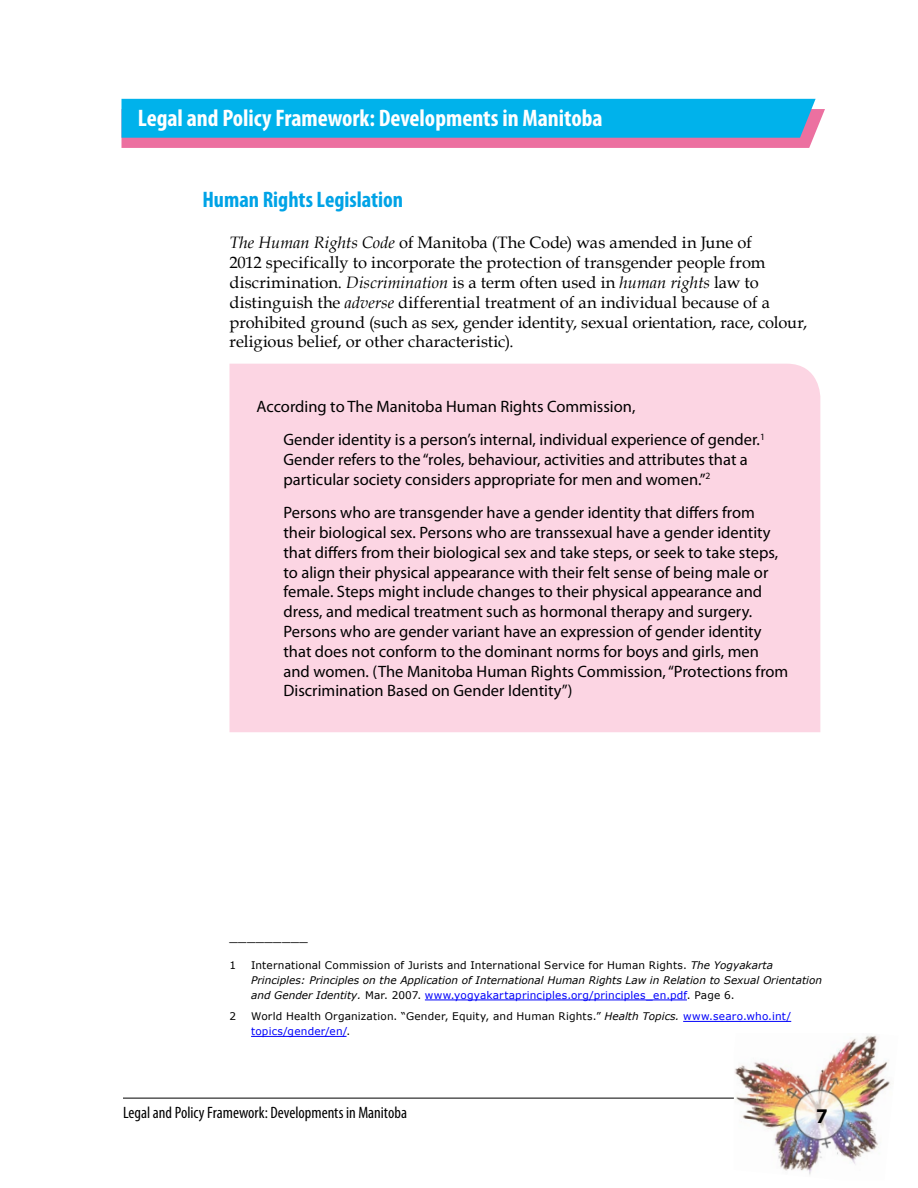
<style>
.page{position:relative;width:918px;height:1188px;background:#fff}
.page>*{position:absolute;margin:0;border:0;box-sizing:border-box;transform-origin:0 0}
.Head_A{font:700 condensed 24px "Myriad Pro";color:#fff}
.Head_B{font:700 condensed 22.5px "Myriad Pro";color:#00a3e6}
.t1{font:700 21px "Myriad Pro";color:#000}
.t2{font:16.5px/19.8px "Myriad Pro";color:#000}
.Paragraph___12{font:16.5px/19.8px "Book Antiqua";color:#000}
.t3{font:condensed 16.5px "Myriad Pro";color:#000}
.Copyright_Paragraph{font:italic 10.5px/15px "Verdana";color:#000}
.Copyright_Paragraph-2{font:10.5px/15px "Verdana";letter-spacing:.02em;color:#000}
.s1{font-style:italic}
.s2{font-style:normal}
.s3{font-style:normal;color:#0000fa}
.s4{color:#0000fa}
</style>
<div class="page">
<hr style="left:123px;top:1098px;width:702px;height:1px;background:#000">
<img style="left:734px;top:1035px;width:157px;height:140px">
<svg style="left:122px;top:98px;width:703px;height:50px;background:#39a6db"></svg>
<hr style="left:425px;top:1000px;width:262px;height:1px;background:#0000fa">
<hr style="left:683px;top:1021px;width:108px;height:1px;background:#0000fa">
<hr style="left:251px;top:1036px;width:96px;height:1px;background:#0000fa">
<div style="left:230px;top:364px;width:590px;height:368px;background:#fcd5e3"></div>
<h1 class="Head_A" style="left:138px;top:103px;width:467px">Legal and Policy Framework: Developments in Manitoba</h1>
<h2 class="Head_B" style="left:202px;top:185px;width:202px">Human Rights Legislation</h2>
<p class="Paragraph___12" style="left:230px;top:233px;width:579px"><span class="s1">The Human Rights Code</span> of Manitoba (The Code) was amended in June of<br>2012 specifically to incorporate the protection of transgender people from discrimination. <span class="s1">Discrimination</span> is a term often used in <span class="s1">human rights</span> law to distinguish the <span class="s1">adverse</span> differential treatment of an individual because of a prohibited ground (such as sex, gender identity, sexual orientation, race, colour, religious belief, or other characteristic).</p>
<p class="t2" style="left:283px;top:389px;width:483px;line-height:33.3px;text-indent:-27px">According to The Manitoba Human Rights Commission,<br>Gender identity is a person’s internal, individual experience of gender.<sup>1</sup></p>
<p class="t2" style="left:283px;top:449px;width:466px">Gender refers to the “roles, behaviour, activities and attributes that a particular society considers appropriate for men and women.”<sup>2</sup></p>
<p class="t2" style="left:284px;top:502px;width:506px">Persons who are transgender have a gender identity that differs from their biological sex. Persons who are transsexual have a gender identity that differs from their biological sex and take steps, or seek to take steps, to align their physical appearance with their felt sense of being male or female. Steps might include changes to their physical appearance and dress, and medical treatment such as hormonal therapy and surgery.<br>Persons who are gender variant have an expression of gender identity that does not conform to the dominant norms for boys and girls, men and women. (The Manitoba Human Rights Commission, “Protections from Discrimination Based on Gender Identity”)</p>
<p class="Paragraph___12" style="left:230px;top:925px;width:80px">_________</p>
<p class="Copyright_Paragraph-2" style="left:230px;top:958px;width:8px">1</p>
<p class="Copyright_Paragraph" style="left:251px;top:958px;width:572px"><span class="s2">International Commission of Jurists and International Service for Human Rights.</span> The Yogyakarta<br>Principles: Principles on the Application of International Human Rights Law in Relation to Sexual Orientation and Gender Identity. <span class="s2">Mar. 2007.</span> <span class="s3">www.yogyakartaprinciples.org/principles_en.pdf</span><span class="s2">. Page 6.</span></p>
<p class="Copyright_Paragraph-2" style="left:230px;top:1009px;width:8px">2</p>
<p class="Copyright_Paragraph-2" style="left:251px;top:1009px;width:542px">World Health Organization. “Gender, Equity, and Human Rights.” <span class="s1">Health Topics.</span> <span class="s4">www.searo.who.int/ topics/gender/en/</span>.</p>
<p class="t3" style="left:123px;top:1103px;width:286px">Legal and Policy Framework: Developments in Manitoba</p>
<p class="t1" style="left:816px;top:1102px;width:13px">7</p>
</div>
